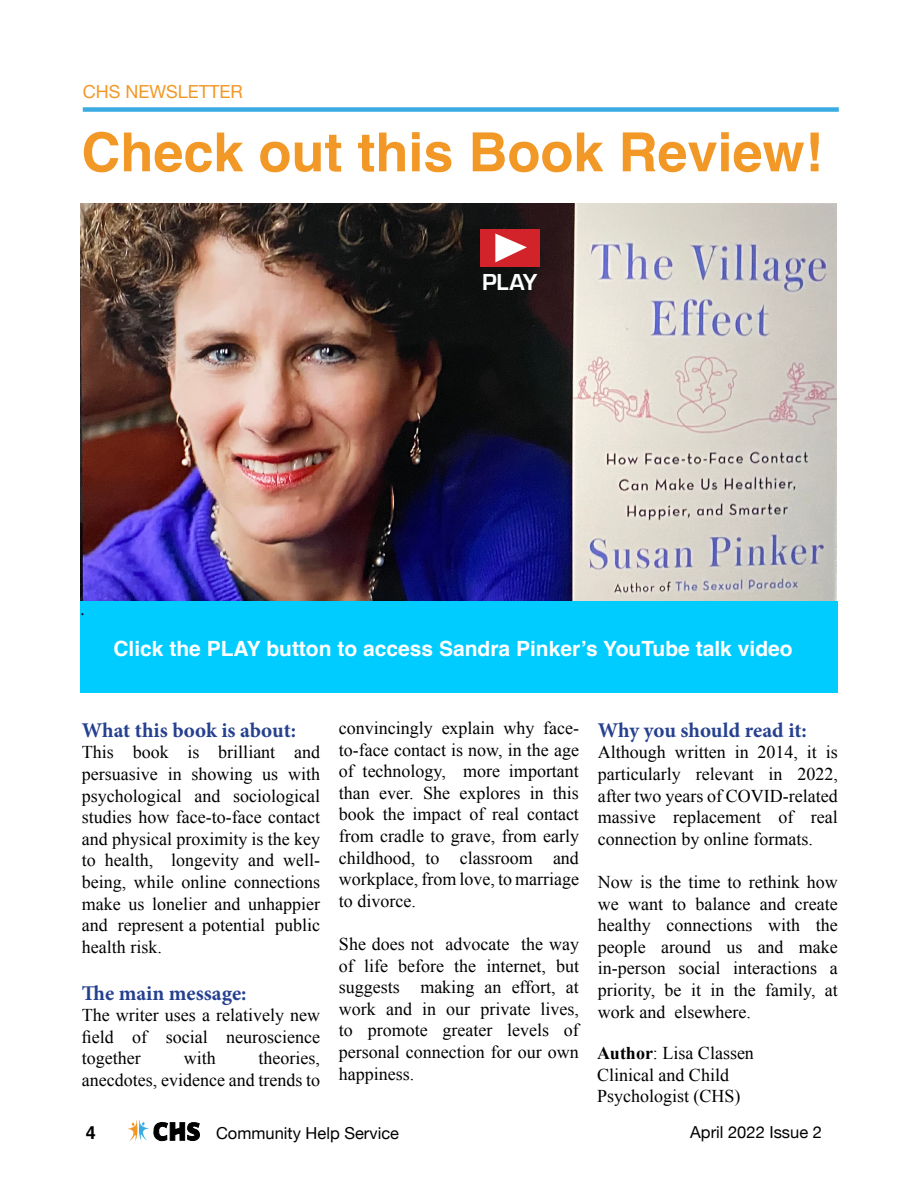
<style>
.page{position:relative;width:918px;height:1188px;background:#fff}
.page>*{position:absolute;margin:0;border:0;box-sizing:border-box;transform-origin:0 0}
.t1{font:700 54px "Helvetica";color:#f29827}
.t2{font:700 24px "Eurostile";color:#fff}
.t3{font:700 21px "Helvetica";color:#fff}
.t4{font:700 21px "Minion Pro";color:#25408f}
.t5{font:18px/21.6px "Times New Roman";color:#000;text-align:justify}
.t6{font:18px "Helvetica Neue";color:#f29827}
.t7{font:700 18px "Helvetica";color:#000}
.t8{font:18px "Minion Pro";color:#000}
.t9{font:16.5px "Helvetica Neue";color:#000}
.s1{font-weight:700}
</style>
<div class="page">
<svg style="left:127px;top:1120px;width:73px;height:22px"></svg>
<div style="left:83px;top:107px;width:756px;height:5px;background:#3aace2"></div>
<img style="left:80px;top:204px;width:757px;height:398px">
<div style="left:80px;top:602px;width:758px;height:91px;background:#0cf"></div>
<div style="left:480px;top:230px;width:59px;height:37px;background:#d2232a"></div>
<svg style="left:495px;top:234px;width:32px;height:28px"></svg>
<p class="t6" style="left:83px;top:79px;width:161px">CHS NEWSLETTER</p>
<h1 class="t1" style="left:81px;top:119px;width:743px">Check out this Book Review!</h1>
<h2 class="t2" style="left:482px;top:265px;width:57px">PLAY</h2>
<p class="t8" style="left:80px;top:597px;width:6px">.</p>
<p class="t3" style="left:113px;top:635px;width:681px">Click the PLAY button to access Sandra Pinker’s YouTube talk video</p>
<p class="t4" style="left:82px;top:715px;width:216px">What this book is about:</p>
<p class="t5" style="left:82px;top:741px;width:240px">This book is brilliant and persuasive in showing us with psychological and sociological studies how face-to-face contact and physical proximity is the key to health, longevity and well&shy;being, while online connections make us lonelier and unhappier and represent a potential public health risk.</p>
<p class="t4" style="left:82px;top:978px;width:166px">The main message:</p>
<p class="t5" style="left:82px;top:1004px;width:240px">The writer uses a relatively new field of social neuroscience together</p>
<p class="t5" style="left:82px;top:1047px;width:240px;text-align:right">theories,<br>anecdotes, evidence and trends to</p>
<p class="t5" style="left:184px;top:1047px;width:34px">with</p>
<p class="t5" style="left:339px;top:717px;width:242px">convincingly explain why face&shy;to-face contact is now, in the age of technology, more important than ever. She explores in this book the impact of real contact from cradle to grave, from early childhood, to classroom and workplace, from love, to marriage to divorce.</p>
<p class="t5" style="left:339px;top:933px;width:242px">She does not advocate the way of life before the internet, but suggests making an effort, at work and in our private lives, to promote greater levels of personal connection for our own happiness.</p>
<p class="t4" style="left:598px;top:715px;width:210px">Why you should read it:</p>
<p class="t5" style="left:598px;top:741px;width:242px">Although written in 2014, it is particularly relevant in 2022, after two years of COVID-related massive replacement of real connection by online formats.</p>
<p class="t5" style="left:598px;top:871px;width:242px">Now is the time to rethink how we want to balance and create healthy connections with the people around us and make in-person social interactions a priority, be it in the family, at work and elsewhere.</p>
<p class="t5" style="left:597px;top:1042px;width:158px;text-align:left"><span class="s1">Author</span>: Lisa Classen<br>Clinical and Child<br>Psychologist (CHS)</p>
<p class="t7" style="left:86px;top:1122px;width:12px">4</p>
<p class="t9" style="left:216px;top:1121px;width:185px">Community Help Service</p>
<p class="t9" style="left:690px;top:1121px;width:133px">April 2022 Issue 2</p>
</div>
